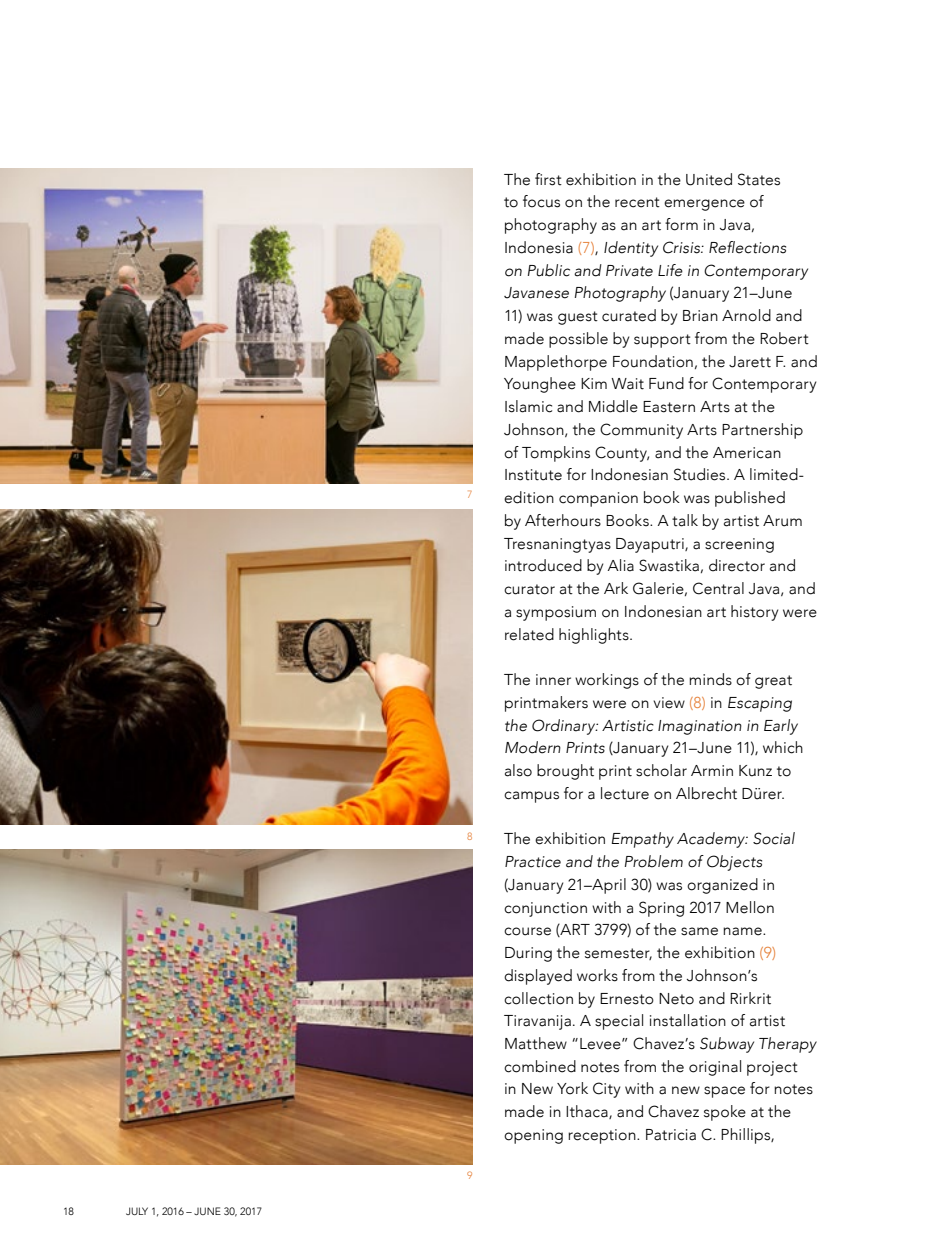
<style>
.page{position:relative;width:945px;height:1260px;background:#fff}
.page>*{position:absolute;margin:0;border:0;box-sizing:border-box;transform-origin:0 0}
.t1{font:300 15.75px/22.8px "Avenir";letter-spacing:.015em;color:#000}
.t2{font:italic 300 15.75px/22.8px "Avenir";letter-spacing:.01em;color:#000}
.t3{font:300 10.5px "Avenir";color:#000}
.t4{font:300 10.5px "Avenir";color:#e6833d}
.s1{color:#e6833d}
.s2{font-style:italic}
.s3{font-style:normal}
</style>
<div class="page">
<img style="left:0;top:509px;width:472px;height:315px">
<img style="left:0;top:849px;width:472px;height:315px">
<img style="left:0;top:169px;width:472px;height:315px">
<p class="t3" style="left:63px;top:1206px;width:12px">18</p>
<p class="t3" style="left:126px;top:1206px;width:138px">JULY 1, 2016 – JUNE 30, 2017</p>
<p class="t4" style="left:467px;top:488px;width:7px">7</p>
<p class="t4" style="left:467px;top:830px;width:7px">8</p>
<p class="t4" style="left:467px;top:1169px;width:7px">9</p>
<p class="t1" style="left:504px;top:168px;width:305px">The first exhibition in the United States<br>to focus on the recent emergence of photography as an art form in Java, Indonesia <span class="s1">(7)</span>, <span class="s2">Identity Crisis: Reflections on Public and Private Life in Contemporary Javanese Photography</span> (January 21–June</p>
<p class="t1" style="left:504px;top:304px;width:315px">11) was guest curated by Brian Arnold and made possible by support from the Robert Mapplethorpe Foundation, the Jarett F. and Younghee Kim Wait Fund for Contemporary Islamic and Middle Eastern Arts at the Johnson, the Community Arts Partnership of Tompkins County, and the American Institute for Indonesian Studies. A limited&shy;edition companion book was published<br>by Afterhours Books. A talk by artist Arum Tresnaningtyas Dayaputri, a screening introduced by Alia Swastika, director and curator at the Ark Galerie, Central Java, and a symposium on Indonesian art history were related highlights.</p>
<p class="t1" style="left:504px;top:668px;width:301px">The inner workings of the minds of great printmakers were on view <span class="s1">(8)</span> in <span class="s2">Escaping the Ordinary: Artistic Imagination in Early Modern Prints</span> (January 21–June 11), which also brought print scholar Armin Kunz to campus for a lecture on Albrecht Dürer.</p>
<p class="t2" style="left:504px;top:828px;width:292px"><span class="s3">The exhibition</span> Empathy Academy: Social<br>Practice and the Problem of Objects</p>
<p class="t1" style="left:504px;top:873px;width:314px">(January 21–April 30) was organized in conjunction with a Spring 2017 Mellon course (ART 3799) of the same name.<br>During the semester, the exhibition <span class="s1">(9) </span>displayed works from the Johnson’s collection by Ernesto Neto and Rirkrit Tiravanija. A special installation of artist Matthew “Levee” Chavez’s <span class="s2">Subway Therapy </span>combined notes from the original project<br>in New York City with a new space for notes made in Ithaca, and Chavez spoke at the opening reception. Patricia C. Phillips,</p>
</div>
